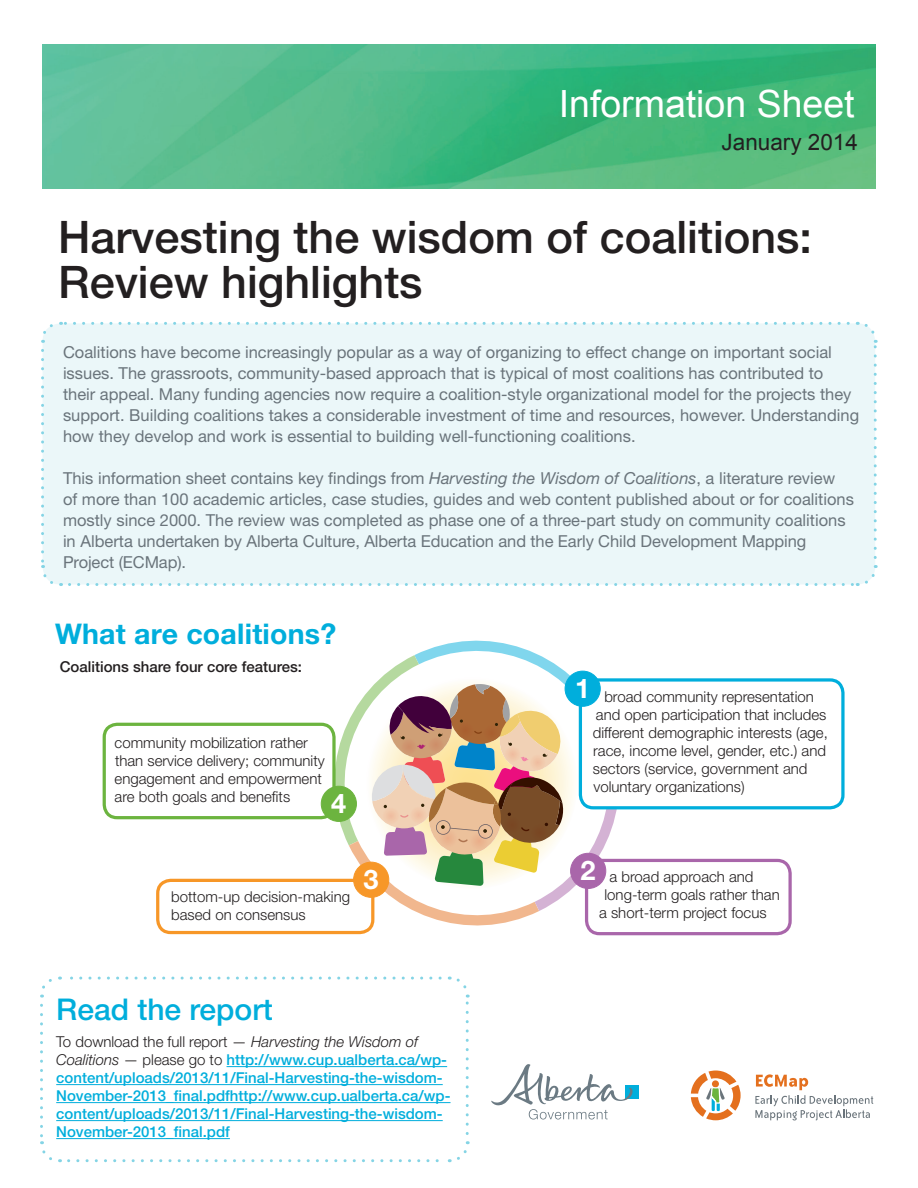
<style>
.page{position:relative;width:918px;height:1188px;background:#fff}
.page>*{position:absolute;margin:0;border:0;box-sizing:border-box;transform-origin:0 0}
.t1{font:500 44.85px "Helvetica Neue LT Std";color:#231f20}
.t2{font:37.5px "Arial";color:#fff}
.t3{font:500 30px "Helvetica Neue LT Std";color:#00aedc}
.t4{font:700 28.5px "Helvetica Neue LT Std";letter-spacing:.01em;color:#00aedc}
.t5{font:700 27.15px "Helvetica Neue LT Std";color:#fff}
.t6{font:22.5px "Arial";color:#231f20}
.t7{font:16.5px/21px "Helvetica Neue LT Std";color:#6a747b}
.t8{font:300 15px/18px "Helvetica Neue LT Std";color:#231f20}
.t9{font:500 15px/18px "Helvetica Neue LT Std";color:#00aedc}
.t10{font:500 15px "Helvetica Neue LT Std";color:#231f20}
.s1{font-style:italic}
.s2{font-weight:300;color:#231f20}
.s3{font-weight:300;font-style:italic;color:#231f20}
</style>
<div class="page">
<div style="left:43px;top:323px;width:832px;height:262px;background:#e8f6f9;border-radius:18px"></div>
<svg style="left:41px;top:324px;width:14px;height:19px"></svg>
<svg style="left:41px;top:350px;width:21px;height:236px"></svg>
<svg style="left:70px;top:565px;width:808px;height:21px"></svg>
<svg style="left:857px;top:321px;width:20px;height:237px"></svg>
<svg style="left:61px;top:322px;width:787px;height:3px"></svg>
<svg style="left:40px;top:979px;width:12px;height:19px"></svg>
<svg style="left:40px;top:1005px;width:21px;height:158px"></svg>
<svg style="left:69px;top:1141px;width:401px;height:21px"></svg>
<svg style="left:449px;top:976px;width:20px;height:158px"></svg>
<svg style="left:60px;top:977px;width:380px;height:3px"></svg>
<hr style="left:227px;top:1066px;width:220px;height:1px;background:#00aedc">
<hr style="left:56px;top:1084px;width:387px;height:1px;background:#00aedc">
<hr style="left:56px;top:1102px;width:395px;height:1px;background:#00aedc">
<hr style="left:56px;top:1120px;width:387px;height:1px;background:#00aedc">
<hr style="left:56px;top:1138px;width:174px;height:1px;background:#00aedc">
<img style="left:42px;top:44px;width:833px;height:144px">
<svg style="left:314px;top:640px;width:325px;height:296px"></svg>
<div style="left:625px;top:1085px;width:13px;height:14px;background:#00aedc"></div>
<svg style="left:491px;top:1064px;width:142px;height:56px"></svg>
<div style="left:158px;top:880px;width:215px;height:53px;background:#fff;border-radius:13px"></div>
<div style="left:156px;top:879px;width:218px;height:55px;border:3px solid #f79728;border-radius:13px"></div>
<div style="left:354px;top:862px;width:35px;height:35px;background:#f79728;border-radius:50%"></div>
<div style="left:353px;top:862px;width:36px;height:36px;border:1px solid #f79728;border-radius:50%"></div>
<div style="left:104px;top:724px;width:230px;height:94px;background:#fff;border-radius:13px"></div>
<div style="left:103px;top:723px;width:233px;height:96px;border:3px solid #6cb43f;border-radius:13px"></div>
<div style="left:321px;top:786px;width:35px;height:35px;background:#6cb43f;border-radius:50%"></div>
<div style="left:321px;top:786px;width:36px;height:36px;border:1px solid #6cb43f;border-radius:50%"></div>
<div style="left:587px;top:860px;width:203px;height:74px;background:#fff;border-radius:13px"></div>
<div style="left:585px;top:859px;width:207px;height:76px;border:3px solid #a966aa;border-radius:13px"></div>
<div style="left:571px;top:853px;width:35px;height:35px;background:#a966aa;border-radius:50%"></div>
<div style="left:570px;top:853px;width:36px;height:36px;border:1px solid #a966aa;border-radius:50%"></div>
<div style="left:580px;top:680px;width:263px;height:128px;background:#fff;border-radius:13px"></div>
<div style="left:579px;top:678px;width:266px;height:131px;border:3px solid #00aedc;border-radius:13px"></div>
<div style="left:565px;top:671px;width:35px;height:35px;background:#00aedc;border-radius:50%"></div>
<div style="left:565px;top:671px;width:36px;height:36px;border:1px solid #00aedc;border-radius:50%"></div>
<svg style="left:755px;top:1074px;width:118px;height:46px"></svg>
<svg style="left:691px;top:1071px;width:50px;height:49px"></svg>
<p class="t2" style="left:559px;top:79px;width:297px">Information Sheet</p>
<p class="t6" style="left:722px;top:127px;width:138px">January 2014</p>
<p class="t1" style="left:58px;top:210px;width:756px">Harvesting the wisdom of coalitions:</p>
<p class="t1" style="left:58px;top:255px;width:366px">Review highlights</p>
<p class="t7" style="left:63px;top:342px;width:798px">Coalitions have become increasingly popular as a way of organizing to effect change on important social issues. The grassroots, community-based approach that is typical of most coalitions has contributed to their appeal. Many funding agencies now require a coalition-style organizational model for the projects they support. Building coalitions takes a considerable investment of time and resources, however. Understanding how they develop and work is essential to building well-functioning coalitions.</p>
<p class="t7" style="left:63px;top:468px;width:792px">This information sheet contains key findings from <span class="s1">Harvesting the Wisdom of Coalitions</span>, a literature review<br>of more than 100 academic articles, case studies, guides and web content published about or for coalitions mostly since 2000. The review was completed as phase one of a three-part study on community coalitions in Alberta undertaken by Alberta Culture, Alberta Education and the Early Child Development Mapping Project (ECMap).</p>
<p class="t4" style="left:55px;top:616px;width:283px">What are coalitions?</p>
<p class="t10" style="left:60px;top:657px;width:244px">Coalitions share four core features:</p>
<p class="t8" style="left:115px;top:733px;width:212px">community mobilization rather than service delivery; community engagement and empowerment are both goals and benefits</p>
<p class="t5" style="left:331px;top:786px;width:17px">4</p>
<p class="t8" style="left:171px;top:888px;width:180px">bottom-up decision-making based on consensus</p>
<p class="t5" style="left:364px;top:862px;width:17px">3</p>
<p class="t3" style="left:56px;top:992px;width:218px">Read the report</p>
<p class="t9" style="left:56px;top:1033px;width:396px"><span class="s2">To download the full report —</span> <span class="s3">Harvesting the Wisdom of Coalitions</span> <span class="s2">— please go to</span> http://www.cup.ualberta.ca/wp&shy;content/uploads/2013/11/Final-Harvesting-the-wisdom-November-2013_final.pdfhttp://www.cup.ualberta.ca/wp&shy;content/uploads/2013/11/Final-Harvesting-the-wisdom-November-2013_final.pdf</p>
<p class="t5" style="left:575px;top:671px;width:17px">1</p>
<p class="t8" style="left:593px;top:687px;width:237px;text-indent:12px">broad community representation and open participation that includes different demographic interests (age, race, income level, gender, etc.) and sectors (service, government and voluntary organizations)</p>
<p class="t5" style="left:581px;top:853px;width:17px">2</p>
<p class="t8" style="left:610px;top:868px;width:145px">a broad approach and</p>
<p class="t8" style="left:605px;top:886px;width:177px">long-term goals rather than</p>
<p class="t8" style="left:599px;top:904px;width:169px">a short-term project focus</p>
</div>
